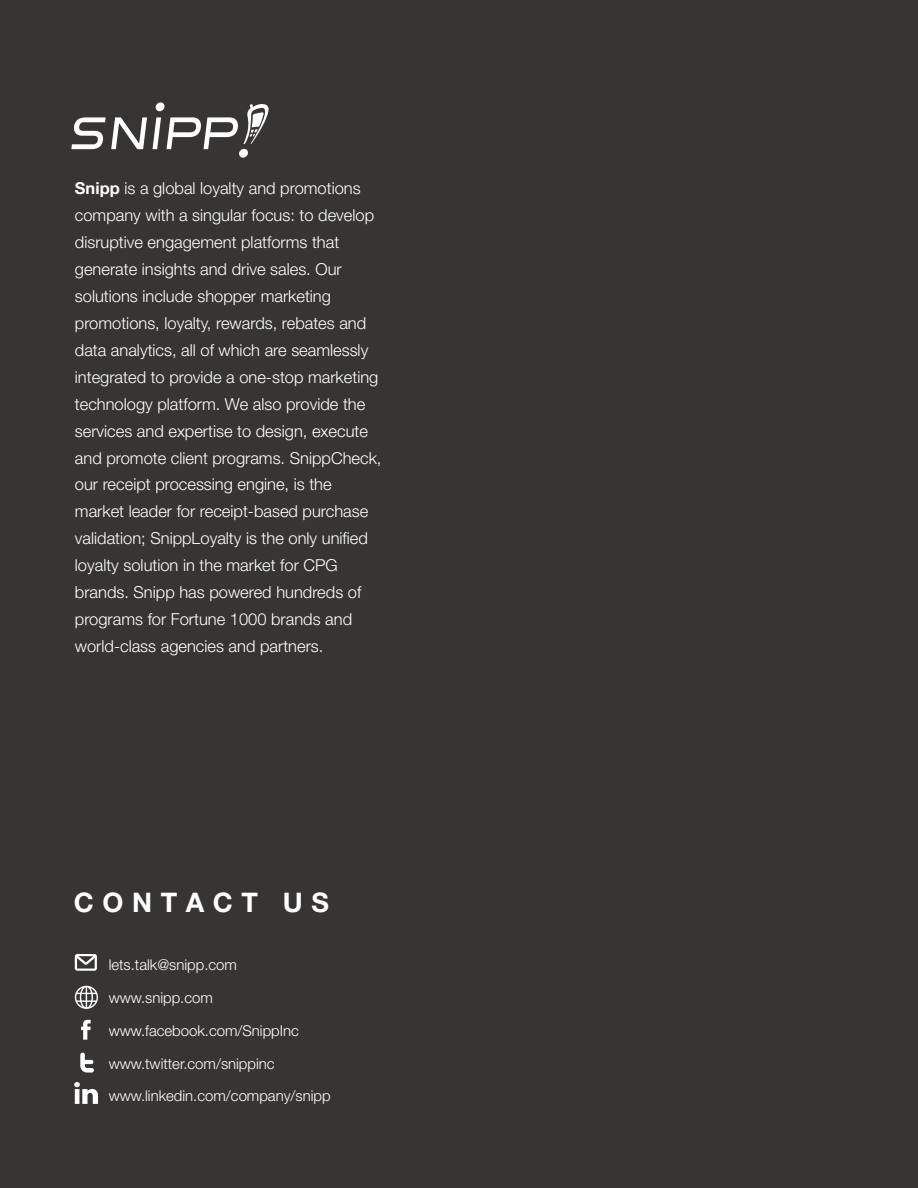
<style>
.page{position:relative;width:918px;height:1188px;background:#363534}
.page>*{position:absolute;margin:0;border:0;box-sizing:border-box;transform-origin:0 0}
.t1{font:700 27px "Helvetica Neue LT Pro";letter-spacing:.32em;color:#fff}
.t2{font:300 16.5px/26.8px "Helvetica Neue LT Pro";color:#fff}
.t3{font:300 15px/32.8px "Helvetica Neue LT Pro";color:#fff}
.s1{font-weight:700}
</style>
<div class="page">
<svg style="left:75px;top:954px;width:22px;height:17px"></svg>
<svg style="left:81px;top:1020px;width:10px;height:20px"></svg>
<svg style="left:80px;top:1053px;width:14px;height:20px"></svg>
<svg style="left:75px;top:986px;width:23px;height:23px"></svg>
<svg style="left:74px;top:1082px;width:24px;height:22px"></svg>
<svg style="left:153px;top:117px;width:8px;height:32px"></svg>
<div style="left:155px;top:102px;width:10px;height:9px;background:#fff;border-radius:50%"></div>
<svg style="left:167px;top:104px;width:102px;height:54px"></svg>
<svg style="left:71px;top:117px;width:76px;height:32px"></svg>
<p class="t2" style="left:75px;top:175px;width:308px"><span class="s1">Snipp</span> is a global loyalty and promotions company with a singular focus: to develop disruptive engagement platforms that generate insights and drive sales. Our solutions include shopper marketing promotions, loyalty, rewards, rebates and data analytics, all of which are seamlessly integrated to provide a one-stop marketing technology platform. We also provide the services and expertise to design, execute and promote client programs. SnippCheck, our receipt processing engine, is the market leader for receipt-based purchase validation; SnippLoyalty is the only unified loyalty solution in the market for CPG brands. Snipp has powered hundreds of programs for Fortune 1000 brands and world-class agencies and partners.</p>
<h1 class="t1" style="left:74px;top:885px;width:257px">CONTACT US</h1>
<p class="t3" style="left:109px;top:948px;width:224px">lets.talk@snipp.com www.snipp.com www.facebook.com/SnippInc www.twitter.com/snippinc www.linkedin.com/company/snipp</p>
</div>
